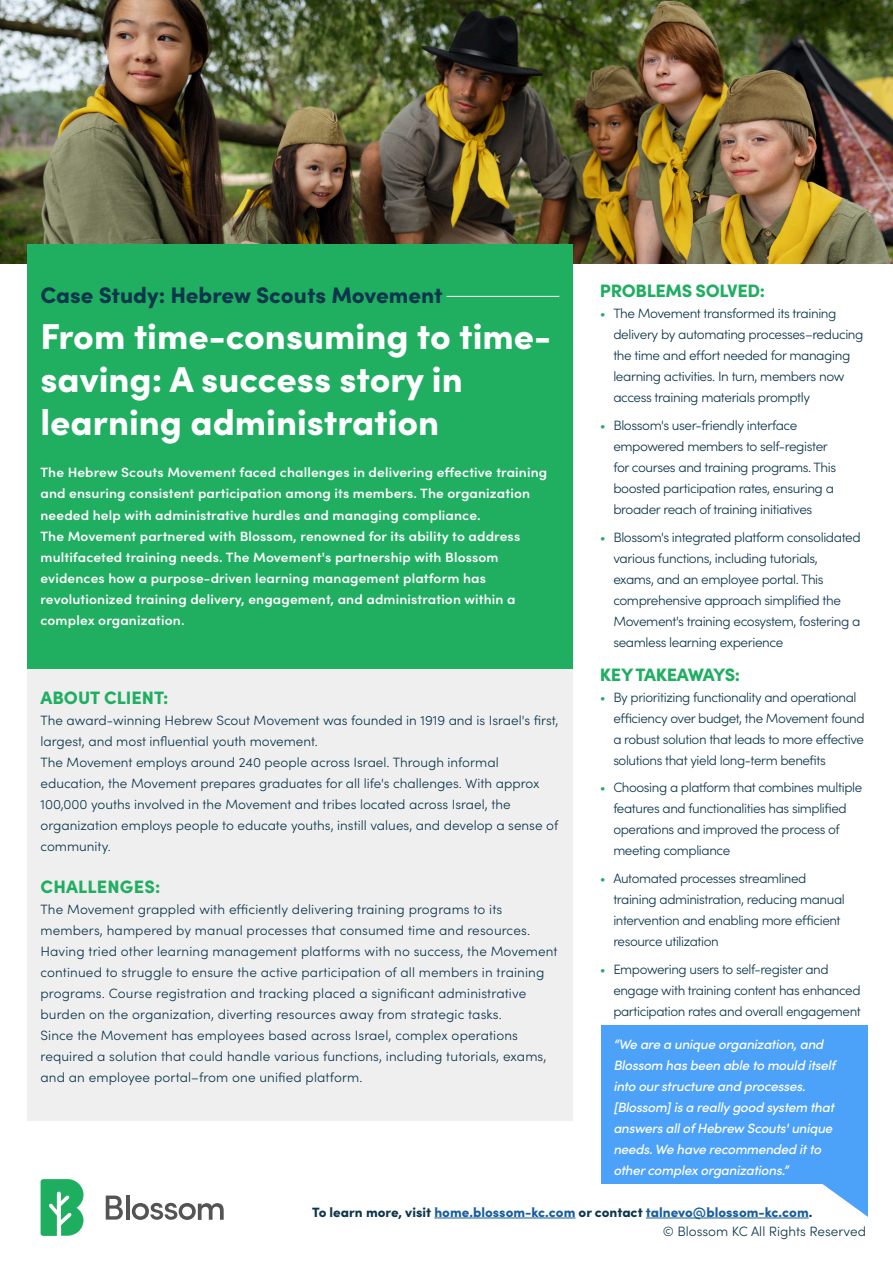
<style>
.page{position:relative;width:893px;height:1263px;background:#fff}
.page>*{position:absolute;margin:0;border:0;box-sizing:border-box;transform-origin:0 0}
.t1{font:900 36px/43.2px "Sofia Pro";color:#fff}
.t2{font:900 22.5px "Sofia Pro";color:#0c364c}
.t3{font:900 18px "Sofia Pro";letter-spacing:-.02em;color:#20ae61}
.t4{font:900 18px "Sofia Pro";color:#20ae61}
.t5{font:900 18px "Sofia Pro";letter-spacing:.01em;color:#20ae61}
.t6{font:300 13.5px/21px "Sofia Pro";letter-spacing:-.03em;color:#0c364c}
.t7{font:300 13.5px/21px "Sofia Pro";letter-spacing:.01em;color:#0c364c}
.t8{font:600 13.5px/21px "Sofia Pro";letter-spacing:.01em;color:#fff}
.t9{font:300 13.5px/21px "Sofia Pro";color:#0c364c}
.t10{font:italic 500 13.5px/21px "Sofia Pro";letter-spacing:-.02em;color:#fff}
.t11{font:900 13.5px "Sofia Pro";color:#175d9e}
.s1{color:#20ae61}
.s2{color:#0c364c}
</style>
<div class="page">
<img style="left:0;top:0;width:893px;height:263px">
<svg style="left:41px;top:1179px;width:43px;height:57px"></svg>
<svg style="left:106px;top:1195px;width:17px;height:24px"></svg>
<hr style="left:126px;top:1195px;width:3px;height:25px;background:#535453">
<svg style="left:132px;top:1203px;width:92px;height:17px"></svg>
<div style="left:27px;top:668px;width:546px;height:452px;background:#efefef"></div>
<div style="left:602px;top:1025px;width:266px;height:159px;background:#4ca1f8"></div>
<hr style="left:434px;top:1217px;width:141px;height:1px;background:#175d9e">
<hr style="left:646px;top:1217px;width:163px;height:1px;background:#175d9e">
<div style="left:27px;top:244px;width:546px;height:424px;background:#20ae61"></div>
<hr style="left:446px;top:296px;width:113px;height:1px;background:#fff">
<svg style="left:822px;top:1184px;width:46px;height:33px"></svg>
<h2 class="t2" style="left:40px;top:277px;width:404px">Case Study: Hebrew Scouts Movement</h2>
<h1 class="t1" style="left:40px;top:312px;width:512px">From time-consuming to time&shy;saving: A success story in learning administration</h1>
<p class="t8" style="left:40px;top:461px;width:508px">The Hebrew Scouts Movement faced challenges in delivering effective training and ensuring consistent participation among its members. The organization needed help with administrative hurdles and managing compliance.<br>The Movement partnered with Blossom, renowned for its ability to address multifaceted training needs. The Movement's partnership with Blossom evidences how a purpose-driven learning management platform has revolutionized training delivery, engagement, and administration within a complex organization.</p>
<h3 class="t4" style="left:40px;top:683px;width:130px">ABOUT CLIENT:</h3>
<p class="t9" style="left:40px;top:709px;width:520px">The award-winning Hebrew Scout Movement was founded in 1919 and is Israel's first, largest, and most influential youth movement.<br>The Movement employs around 240 people across Israel. Through informal education, the Movement prepares graduates for all life's challenges. With approx 100,000 youths involved in the Movement and tribes located across Israel, the organization employs people to educate youths, instill values, and develop a sense of community.</p>
<h3 class="t5" style="left:41px;top:872px;width:121px">CHALLENGES:</h3>
<p class="t7" style="left:40px;top:898px;width:519px">The Movement grappled with efficiently delivering training programs to its members, hampered by manual processes that consumed time and resources.<br>Having tried other learning management platforms with no success, the Movement continued to struggle to ensure the active participation of all members in training programs. Course registration and tracking placed a significant administrative burden on the organization, diverting resources away from strategic tasks.<br>Since the Movement has employees based across Israel, complex operations required a solution that could handle various functions, including tutorials, exams, and an employee portal–from one unified platform.</p>
<h3 class="t3" style="left:600px;top:277px;width:167px">PROBLEMS SOLVED:</h3>
<p class="t6" style="left:613px;top:302px;width:252px;text-indent:-14px"><span class="s1">•</span> The Movement transformed its training delivery by automating processes–reducing the time and effort needed for managing learning activities. In turn, members now access training materials promptly</p>
<p class="t6" style="left:613px;top:414px;width:224px;text-indent:-14px"><span class="s1">•</span> Blossom's user-friendly interface empowered members to self-register for courses and training programs. This boosted participation rates, ensuring a broader reach of training initiatives</p>
<p class="t6" style="left:613px;top:526px;width:249px;text-indent:-14px"><span class="s1">•</span> Blossom's integrated platform consolidated various functions, including tutorials, exams, and an employee portal. This comprehensive approach simplified the Movement's training ecosystem, fostering a seamless learning experience</p>
<h3 class="t3" style="left:600px;top:660px;width:142px">KEY TAKEAWAYS:</h3>
<p class="t6" style="left:613px;top:685px;width:253px;text-indent:-13px"><span class="s1">•</span> By prioritizing functionality and operational efficiency over budget, the Movement found a robust solution that leads to more effective solutions that yield long-term benefits</p>
<p class="t6" style="left:613px;top:776px;width:250px;text-indent:-13px"><span class="s1">•</span> Choosing a platform that combines multiple features and functionalities has simplified operations and improved the process of meeting compliance</p>
<p class="t6" style="left:613px;top:867px;width:233px;text-indent:-13px"><span class="s1">•</span> Automated processes streamlined training administration, reducing manual intervention and enabling more efficient resource utilization</p>
<p class="t6" style="left:613px;top:958px;width:249px;text-indent:-13px"><span class="s1">•</span> Empowering users to self-register and engage with training content has enhanced participation rates and overall engagement</p>
<p class="t10" style="left:613px;top:1033px;width:224px">“We are a unique organization, and Blossom has been able to mould itself into our structure and processes. [Blossom] is a really good system that answers all of Hebrew Scouts' unique needs. We have recommended it to other complex organizations.”</p>
<p class="t11" style="left:312px;top:1202px;width:502px"><span class="s2">To learn more, visit</span> home.blossom-kc.com <span class="s2">or contact</span> talnevo@blossom-kc.com<span class="s2">.</span></p>
<p class="t9" style="left:663px;top:1220px;width:205px">© Blossom KC All Rights Reserved</p>
</div>
